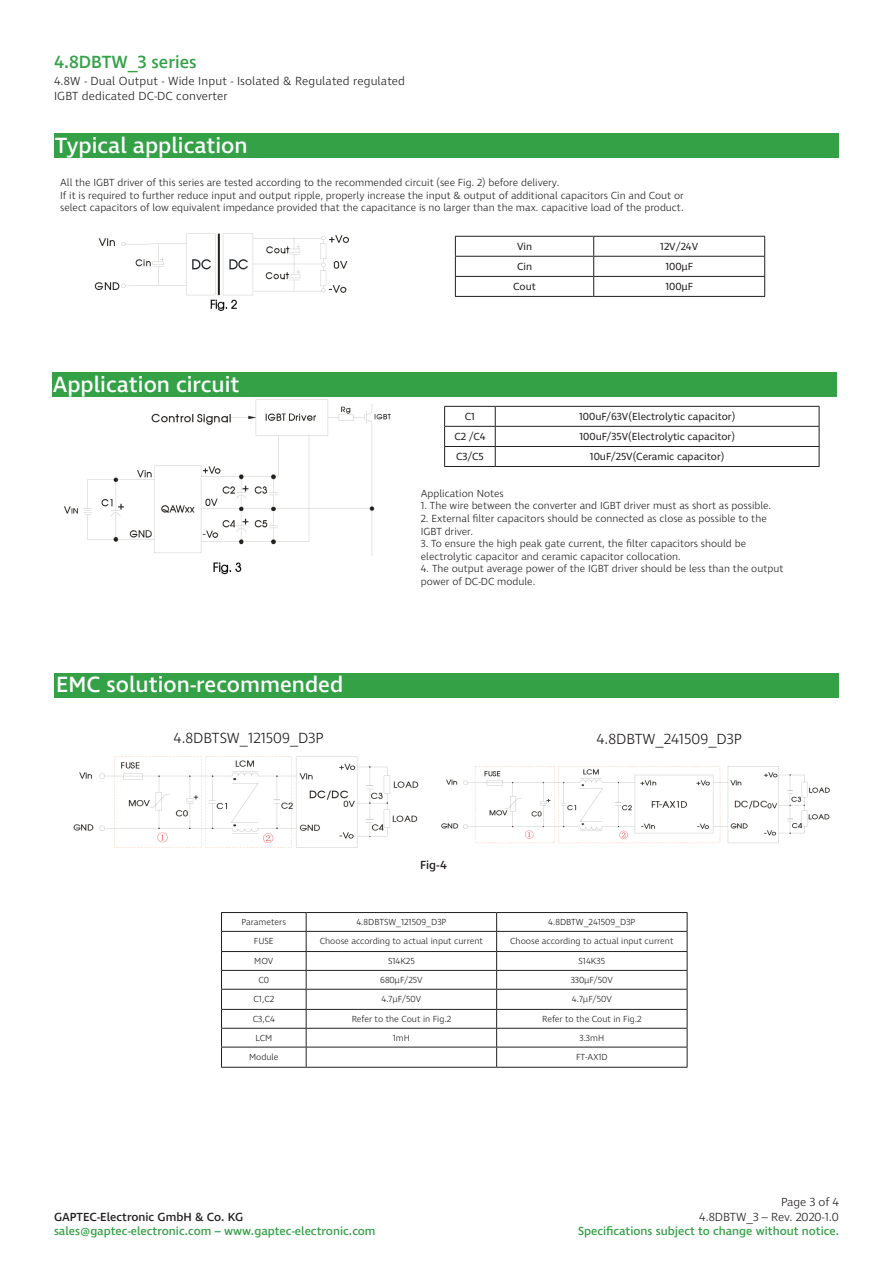
<style>
.page{position:relative;width:893px;height:1263px;background:#fff}
.page>*{position:absolute;margin:0;border:0;box-sizing:border-box;transform-origin:0 0}
.t1{font:500 22.5px "Ingra";color:#fff}
.t2{font:500 18px "Ingra";color:#34a147}
.t3{font:300 15px "Ingra";color:#231f20}
.t4{font:300 12px/14.4px "Ingra";letter-spacing:.01em;color:#231f20;text-align:right}
.t5{font:500 12px "Ingra";color:#34a147}
.t6{font:500 12px "Ingra";color:#231f20}
.t7{font:300 10.5px "Ingra";color:#231f20}
.t8{font:10.5px "Ingra";color:#231f20}
.t9{font:300 9px "Ingra";color:#231f20}
</style>
<div class="page">
<div style="left:54px;top:133px;width:785px;height:25px;background:#34a147"></div>
<hr style="left:455px;top:236px;width:139px;height:1px;background:#231f20">
<hr style="left:594px;top:236px;width:171px;height:1px;background:#231f20">
<hr style="left:455px;top:256px;width:139px;height:1px;background:#231f20">
<hr style="left:594px;top:256px;width:171px;height:1px;background:#231f20">
<hr style="left:455px;top:276px;width:139px;height:1px;background:#231f20">
<svg style="left:455px;top:237px;width:1px;height:59px"></svg>
<hr style="left:594px;top:276px;width:171px;height:1px;background:#231f20">
<svg style="left:593px;top:237px;width:1px;height:59px"></svg>
<svg style="left:764px;top:237px;width:1px;height:59px"></svg>
<hr style="left:455px;top:296px;width:139px;height:1px;background:#231f20">
<hr style="left:594px;top:296px;width:171px;height:1px;background:#231f20">
<img style="left:94px;top:233px;width:255px;height:78px">
<div style="left:54px;top:672px;width:785px;height:25px;background:#34a147"></div>
<hr style="left:221px;top:912px;width:85px;height:1px;background:#231f20">
<hr style="left:306px;top:912px;width:191px;height:1px;background:#231f20">
<hr style="left:497px;top:912px;width:190px;height:1px;background:#231f20">
<hr style="left:221px;top:931px;width:85px;height:1px;background:#231f20">
<hr style="left:306px;top:931px;width:191px;height:1px;background:#231f20">
<hr style="left:497px;top:931px;width:190px;height:1px;background:#231f20">
<hr style="left:221px;top:951px;width:85px;height:1px;background:#231f20">
<hr style="left:306px;top:951px;width:191px;height:1px;background:#231f20">
<hr style="left:497px;top:951px;width:190px;height:1px;background:#231f20">
<hr style="left:221px;top:970px;width:85px;height:1px;background:#231f20">
<hr style="left:306px;top:970px;width:191px;height:1px;background:#231f20">
<hr style="left:497px;top:970px;width:190px;height:1px;background:#231f20">
<hr style="left:221px;top:989px;width:85px;height:1px;background:#231f20">
<hr style="left:306px;top:989px;width:191px;height:1px;background:#231f20">
<hr style="left:497px;top:989px;width:190px;height:1px;background:#231f20">
<hr style="left:221px;top:1009px;width:85px;height:1px;background:#231f20">
<hr style="left:306px;top:1009px;width:191px;height:1px;background:#231f20">
<hr style="left:497px;top:1009px;width:190px;height:1px;background:#231f20">
<hr style="left:221px;top:1028px;width:85px;height:1px;background:#231f20">
<hr style="left:306px;top:1028px;width:191px;height:1px;background:#231f20">
<hr style="left:497px;top:1028px;width:190px;height:1px;background:#231f20">
<hr style="left:221px;top:1047px;width:85px;height:1px;background:#231f20">
<svg style="left:221px;top:913px;width:1px;height:154px"></svg>
<hr style="left:306px;top:1047px;width:191px;height:1px;background:#231f20">
<svg style="left:306px;top:913px;width:1px;height:154px"></svg>
<hr style="left:497px;top:1047px;width:190px;height:1px;background:#231f20">
<svg style="left:496px;top:913px;width:1px;height:154px"></svg>
<svg style="left:687px;top:913px;width:1px;height:154px"></svg>
<hr style="left:221px;top:1067px;width:85px;height:1px;background:#231f20">
<hr style="left:306px;top:1067px;width:191px;height:1px;background:#231f20">
<hr style="left:497px;top:1067px;width:190px;height:1px;background:#231f20">
<img style="left:64px;top:399px;width:327px;height:176px">
<hr style="left:444px;top:406px;width:51px;height:1px;background:#231f20">
<hr style="left:495px;top:406px;width:324px;height:1px;background:#231f20">
<hr style="left:444px;top:426px;width:51px;height:1px;background:#231f20">
<hr style="left:495px;top:426px;width:324px;height:1px;background:#231f20">
<hr style="left:444px;top:446px;width:51px;height:1px;background:#231f20">
<svg style="left:444px;top:407px;width:1px;height:59px"></svg>
<hr style="left:495px;top:446px;width:324px;height:1px;background:#231f20">
<svg style="left:495px;top:407px;width:1px;height:59px"></svg>
<svg style="left:819px;top:407px;width:1px;height:59px"></svg>
<hr style="left:444px;top:466px;width:51px;height:1px;background:#231f20">
<hr style="left:495px;top:466px;width:324px;height:1px;background:#231f20">
<img style="left:73px;top:756px;width:346px;height:92px">
<img style="left:441px;top:766px;width:389px;height:77px">
<div style="left:52px;top:372px;width:785px;height:25px;background:#34a147"></div>
<h2 class="t2" style="left:54px;top:50px;width:144px">4.8DBTW_3 series</h2>
<p class="t4" style="left:54px;top:75px;width:353px;text-align:left">4.8W - Dual Output - Wide Input - Isolated &amp; Regulated regulated<br>IGBT dedicated DC-DC converter</p>
<p class="t1" style="left:55px;top:131px;width:194px">Typical application</p>
<p class="t7" style="left:60px;top:176px;width:501px">All the IGBT driver of this series are tested according to the recommended circuit (see Fig. 2) before delivery.</p>
<p class="t7" style="left:60px;top:189px;width:625px">If it is required to further reduce input and output ripple, properly increase the input &amp; output of additional capacitors Cin and Cout or</p>
<p class="t7" style="left:60px;top:201px;width:625px">select capacitors of low equivalent impedance provided that the capacitance is no larger than the max. capacitive load of the product.</p>
<p class="t1" style="left:53px;top:370px;width:188px">Application circuit</p>
<p class="t1" style="left:56px;top:671px;width:289px">EMC solution-recommended</p>
<p class="t8" style="left:517px;top:240px;width:17px">Vin</p>
<p class="t8" style="left:660px;top:240px;width:39px">12V/24V</p>
<p class="t8" style="left:517px;top:260px;width:17px">Cin</p>
<p class="t8" style="left:665px;top:260px;width:29px">100μF</p>
<p class="t8" style="left:513px;top:280px;width:24px">Cout</p>
<p class="t8" style="left:665px;top:280px;width:29px">100μF</p>
<p class="t8" style="left:465px;top:410px;width:12px">C1</p>
<p class="t8" style="left:579px;top:410px;width:158px">100uF/63V(Electrolytic capacitor)</p>
<p class="t8" style="left:454px;top:430px;width:33px">C2 /C4</p>
<p class="t8" style="left:579px;top:430px;width:157px">100uF/35V(Electrolytic capacitor)</p>
<p class="t8" style="left:456px;top:450px;width:29px">C3/C5</p>
<p class="t8" style="left:590px;top:450px;width:136px">10uF/25V(Ceramic capacitor)</p>
<p class="t7" style="left:421px;top:487px;width:84px">Application Notes</p>
<p class="t7" style="left:421px;top:499px;width:352px">1. The wire between the converter and IGBT driver must as short as possible.</p>
<p class="t7" style="left:421px;top:512px;width:347px">2. External filter capacitors should be connected as close as possible to the</p>
<p class="t7" style="left:421px;top:525px;width:54px">IGBT driver.</p>
<p class="t7" style="left:421px;top:537px;width:327px">3. To ensure the high peak gate current, the filter capacitors should be</p>
<p class="t7" style="left:421px;top:550px;width:261px">electrolytic capacitor and ceramic capacitor collocation.</p>
<p class="t7" style="left:421px;top:562px;width:364px">4. The output average power of the IGBT driver should be less than the output</p>
<p class="t7" style="left:421px;top:575px;width:116px">power of DC-DC module.</p>
<p class="t3" style="left:173px;top:728px;width:152px">4.8DBTSW_121509_D3P</p>
<p class="t3" style="left:596px;top:729px;width:147px">4.8DBTW_241509_D3P</p>
<p class="t6" style="left:420px;top:858px;width:28px">Fig-4</p>
<p class="t9" style="left:242px;top:917px;width:46px">Parameters</p>
<p class="t9" style="left:356px;top:917px;width:92px">4.8DBTSW_121509_D3P</p>
<p class="t9" style="left:548px;top:917px;width:89px">4.8DBTW_241509_D3P</p>
<p class="t9" style="left:254px;top:936px;width:22px">FUSE</p>
<p class="t9" style="left:320px;top:936px;width:165px">Choose according to actual input current</p>
<p class="t9" style="left:510px;top:936px;width:165px">Choose according to actual input current</p>
<p class="t9" style="left:254px;top:956px;width:21px">MOV</p>
<p class="t9" style="left:388px;top:956px;width:28px">S14K25</p>
<p class="t9" style="left:579px;top:956px;width:28px">S14K35</p>
<p class="t9" style="left:258px;top:975px;width:12px">C0</p>
<p class="t9" style="left:380px;top:975px;width:44px">680μF/25V</p>
<p class="t9" style="left:571px;top:975px;width:44px">330μF/50V</p>
<p class="t9" style="left:254px;top:993px;width:22px">C1,C2</p>
<p class="t9" style="left:381px;top:993px;width:41px">4.7μF/50V</p>
<p class="t9" style="left:572px;top:993px;width:41px">4.7μF/50V</p>
<p class="t9" style="left:253px;top:1014px;width:24px">C3,C4</p>
<p class="t9" style="left:352px;top:1014px;width:101px">Refer to the Cout in Fig.2</p>
<p class="t9" style="left:542px;top:1014px;width:101px">Refer to the Cout in Fig.2</p>
<p class="t9" style="left:255px;top:1032px;width:18px">LCM</p>
<p class="t9" style="left:393px;top:1032px;width:19px">1mH</p>
<p class="t9" style="left:579px;top:1032px;width:26px">3.3mH</p>
<p class="t9" style="left:249px;top:1051px;width:31px">Module</p>
<p class="t9" style="left:576px;top:1051px;width:33px">FT-AX1D</p>
<p class="t6" style="left:54px;top:1209px;width:191px">GAPTEC-Electronic GmbH &amp; Co. KG</p>
<p class="t5" style="left:54px;top:1223px;width:323px">sales@gaptec-electronic.com – www.gaptec-electronic.com</p>
<p class="t4" style="left:699px;top:1195px;width:141px">Page 3 of 4<br>4.8DBTW_3 – Rev. 2020-1.0</p>
<p class="t5" style="left:578px;top:1223px;width:262px">Specifications subject to change without notice.</p>
</div>
